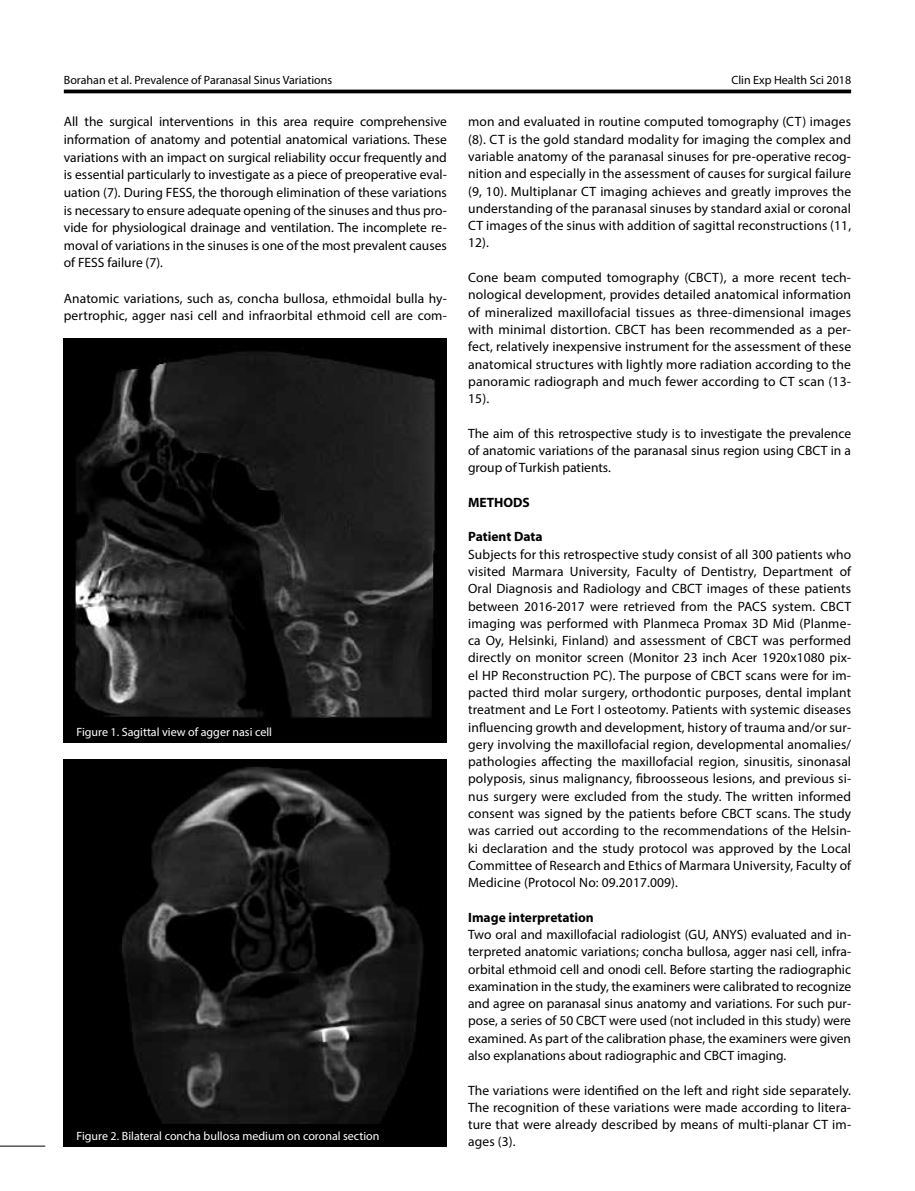
<style>
.page{position:relative;width:915px;height:1191px;background:#fff}
.page>*{position:absolute;margin:0;border:0;box-sizing:border-box;transform-origin:0 0}
.t1{font:13.5px/17.2px "Myriad Pro";letter-spacing:.01em;color:#000;text-align:justify}
.t2{font:700 13.5px "Myriad Pro";color:#000}
.t3{font:12px "Myriad Pro";color:#fff}
.t4{font:12px "Myriad Pro";color:#000}
</style>
<div class="page">
<hr style="left:64px;top:90px;width:786px;height:3px;background:#000">
<hr style="left:0;top:1145px;width:45px;height:1px;background:#000">
<img style="left:64px;top:338px;width:382px;height:382px">
<div style="left:64px;top:720px;width:382px;height:22px;background:#000"></div>
<img style="left:64px;top:759px;width:382px;height:365px">
<div style="left:64px;top:1124px;width:382px;height:22px;background:#000"></div>
<p class="t4" style="left:64px;top:73px;width:270px">Borahan et al. Prevalence of Paranasal Sinus Variations</p>
<p class="t4" style="left:731px;top:73px;width:121px">Clin Exp Health Sci 2018</p>
<p class="t1" style="left:64px;top:113px;width:384px">All the surgical interventions in this area require comprehensive information of anatomy and potential anatomical variations. These variations with an impact on surgical reliability occur frequently and is essential particularly to investigate as a piece of preoperative eval&shy;uation (7). During FESS, the thorough elimination of these variations is necessary to ensure adequate opening of the sinuses and thus pro&shy;vide for physiological drainage and ventilation. The incomplete re&shy;moval of variations in the sinuses is one of the most prevalent causes of FESS failure (7).</p>
<p class="t1" style="left:64px;top:289px;width:384px">Anatomic variations, such as, concha bullosa, ethmoidal bulla hy&shy;pertrophic, agger nasi cell and infraorbital ethmoid cell are com-</p>
<p class="t3" style="left:77px;top:724px;width:197px">Figure 1. Sagittal view of agger nasi cell</p>
<p class="t3" style="left:77px;top:1128px;width:304px">Figure 2. Bilateral concha bullosa medium on coronal section</p>
<p class="t1" style="left:468px;top:113px;width:384px">mon and evaluated in routine computed tomography (CT) images (8). CT is the gold standard modality for imaging the complex and variable anatomy of the paranasal sinuses for pre-operative recog&shy;nition and especially in the assessment of causes for surgical failure (9, 10). Multiplanar CT imaging achieves and greatly improves the understanding of the paranasal sinuses by standard axial or coronal CT images of the sinus with addition of sagittal reconstructions (11, 12).</p>
<p class="t1" style="left:468px;top:269px;width:384px">Cone beam computed tomography (CBCT), a more recent tech&shy;nological development, provides detailed anatomical information of mineralized maxillofacial tissues as three-dimensional images with minimal distortion. CBCT has been recommended as a per&shy;fect, relatively inexpensive instrument for the assessment of these anatomical structures with lightly more radiation according to the panoramic radiograph and much fewer according to CT scan (13- 15).</p>
<p class="t1" style="left:468px;top:424px;width:384px">The aim of this retrospective study is to investigate the prevalence of anatomic variations of the paranasal sinus region using CBCT in a group of Turkish patients.</p>
<p class="t2" style="left:468px;top:493px;width:63px">METHODS</p>
<p class="t2" style="left:468px;top:528px;width:76px">Patient Data</p>
<p class="t1" style="left:468px;top:545px;width:384px">Subjects for this retrospective study consist of all 300 patients who visited Marmara University, Faculty of Dentistry, Department of Oral Diagnosis and Radiology and CBCT images of these patients between 2016-2017 were retrieved from the PACS system. CBCT imaging was performed with Planmeca Promax 3D Mid (Planme&shy;ca Oy, Helsinki, Finland) and assessment of CBCT was performed directly on monitor screen (Monitor 23 inch Acer 1920x1080 pix&shy;el HP Reconstruction PC). The purpose of CBCT scans were for im&shy;pacted third molar surgery, orthodontic purposes, dental implant treatment and Le Fort I osteotomy. Patients with systemic diseases influencing growth and development, history of trauma and/or sur&shy;gery involving the maxillofacial region, developmental anomalies/ pathologies affecting the maxillofacial region, sinusitis, sinonasal polyposis, sinus malignancy, fibroosseous lesions, and previous si&shy;nus surgery were excluded from the study. The written informed consent was signed by the patients before CBCT scans. The study was carried out according to the recommendations of the Helsin&shy;ki declaration and the study protocol was approved by the Local Committee of Research and Ethics of Marmara University, Faculty of Medicine (Protocol No: 09.2017.009).</p>
<p class="t2" style="left:468px;top:908px;width:127px">Image interpretation</p>
<p class="t1" style="left:468px;top:925px;width:384px">Two oral and maxillofacial radiologist (GU, ANYS) evaluated and in&shy;terpreted anatomic variations; concha bullosa, agger nasi cell, infra&shy;orbital ethmoid cell and onodi cell. Before starting the radiographic examination in the study, the examiners were calibrated to recognize and agree on paranasal sinus anatomy and variations. For such pur&shy;pose, a series of 50 CBCT were used (not included in this study) were examined. As part of the calibration phase, the examiners were given also explanations about radiographic and CBCT imaging.</p>
<p class="t1" style="left:468px;top:1081px;width:384px">The variations were identified on the left and right side separately.<br>The recognition of these variations were made according to litera&shy;ture that were already described by means of multi-planar CT im&shy;ages (3).</p>
</div>
